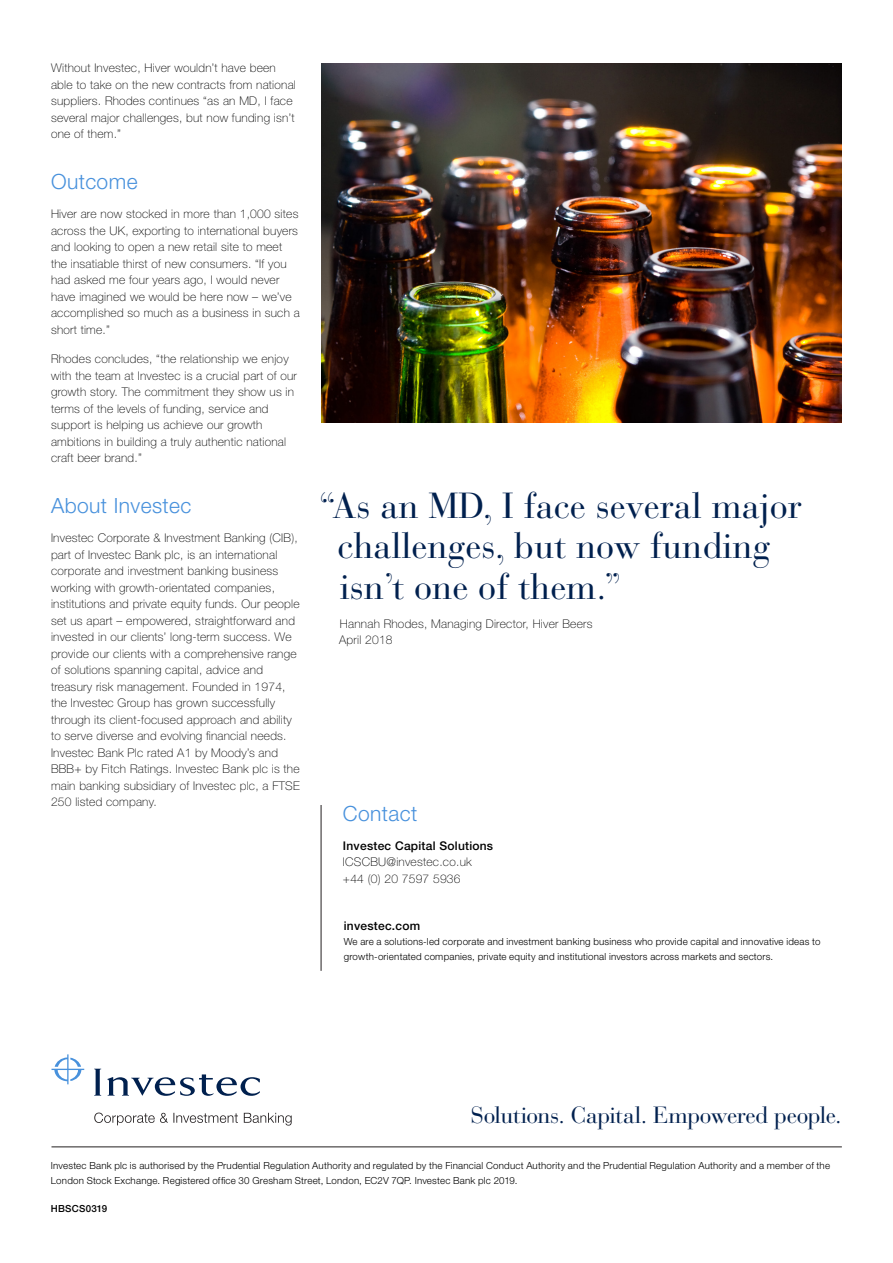
<style>
.page{position:relative;width:893px;height:1263px;background:#fff}
.page>*{position:absolute;margin:0;border:0;box-sizing:border-box;transform-origin:0 0}
.Quote_Copy{font:36px/40.5px "Bauer Bodoni Std";color:#00204e}
.t1{font:23.25px "Bauer Bodoni Std";letter-spacing:-.02em;color:#00204e}
.Body_Heading{font:300 21px "Helvetica Neue LT Std";letter-spacing:.02em;color:#4891dc}
.Body_Copy{font:100 12px/16.5px "Helvetica Neue LT Std";letter-spacing:.02em;color:#000}
.Quote_Name_Copy{font:100 12px/16.5px "Helvetica Neue LT Std";letter-spacing:.02em;color:#000}
.Contact_Copy{font:100 12px/16.5px "Helvetica Neue LT Std";letter-spacing:.02em;color:#000}
.Contact_Name_Surname{font:500 12px "Helvetica Neue LT Std";letter-spacing:.02em;color:#000}
.Website_Copy{font:500 12px "Helvetica Neue LT Std";letter-spacing:.02em;color:#000}
.Disclaimer_Copy{font:300 9.75px/15px "Helvetica Neue LT Std";letter-spacing:.02em;color:#000}
.Disclaimer_Copy-2{font:500 9.75px "Helvetica Neue LT Std";letter-spacing:.025em;color:#000}
</style>
<div class="page">
<img style="left:322px;top:64px;width:520px;height:359px">
<svg style="left:51px;top:1054px;width:33px;height:30px"></svg>
<svg style="left:94px;top:1069px;width:166px;height:27px"></svg>
<svg style="left:94px;top:1112px;width:198px;height:13px"></svg>
<hr style="left:51px;top:1146px;width:791px;height:1px;background:#231f20">
<hr style="left:321px;top:805px;width:1px;height:166px;background:#231f20">
<p class="Body_Copy" style="left:51px;top:60px;width:246px">Without Investec, Hiver wouldn’t have been able to take on the new contracts from national suppliers. Rhodes continues “as an MD, I face several major challenges, but now funding isn’t one of them.”</p>
<p class="Body_Heading" style="left:51px;top:169px;width:88px">Outcome</p>
<p class="Body_Copy" style="left:51px;top:206px;width:250px">Hiver are now stocked in more than 1,000 sites across the UK, exporting to international buyers and looking to open a new retail site to meet the insatiable thirst of new consumers. “If you had asked me four years ago, I would never have imagined we would be here now – we’ve accomplished so much as a business in such a short time.”</p>
<p class="Body_Copy" style="left:51px;top:351px;width:247px">Rhodes concludes, “the relationship we enjoy with the team at Investec is a crucial part of our growth story. The commitment they show us in terms of the levels of funding, service and support is helping us achieve our growth ambitions in building a truly authentic national craft beer brand.”</p>
<p class="Body_Heading" style="left:51px;top:492px;width:142px">About Investec</p>
<p class="Body_Copy" style="left:51px;top:530px;width:250px">Investec Corporate &amp; Investment Banking (CIB), part of Investec Bank plc, is an international corporate and investment banking business working with growth-orientated companies, institutions and private equity funds. Our people set us apart – empowered, straightforward and invested in our clients’ long-term success. We provide our clients with a comprehensive range of solutions spanning capital, advice and treasury risk management. Founded in 1974, the Investec Group has grown successfully through its client-focused approach and ability to serve diverse and evolving financial needs.<br>Investec Bank Plc rated A1 by Moody’s and BBB+ by Fitch Ratings. Investec Bank plc is the main banking subsidiary of Investec plc, a FTSE 250 listed company.</p>
<p class="Quote_Copy" style="left:338px;top:485px;width:466px;text-indent:-19px">“As an MD, I face several major challenges, but now funding isn’t one of them.”</p>
<p class="Quote_Name_Copy" style="left:339px;top:615px;width:255px">Hannah Rhodes, Managing Director, Hiver Beers<br>April 2018</p>
<p class="Body_Heading" style="left:343px;top:800px;width:76px">Contact</p>
<p class="Contact_Name_Surname" style="left:343px;top:838px;width:152px">Investec Capital Solutions</p>
<p class="Contact_Copy" style="left:343px;top:854px;width:130px">ICSCBU@investec.co.uk +44 (0) 20 7597 5936</p>
<p class="Website_Copy" style="left:344px;top:919px;width:78px">investec.com</p>
<p class="Disclaimer_Copy" style="left:344px;top:934px;width:478px">We are a solutions-led corporate and investment banking business who provide capital and innovative ideas to growth-orientated companies, private equity and institutional investors across markets and sectors.</p>
<p class="t1" style="left:471px;top:1101px;width:372px">Solutions. Capital. Empowered people.</p>
<p class="Disclaimer_Copy" style="left:51px;top:1158px;width:781px">Investec Bank plc is authorised by the Prudential Regulation Authority and regulated by the Financial Conduct Authority and the Prudential Regulation Authority and a member of the<br>London Stock Exchange. Registered office 30 Gresham Street, London, EC2V 7QP. Investec Bank plc 2019.</p>
<p class="Disclaimer_Copy-2" style="left:51px;top:1203px;width:58px">HBSCS0319</p>
</div>
